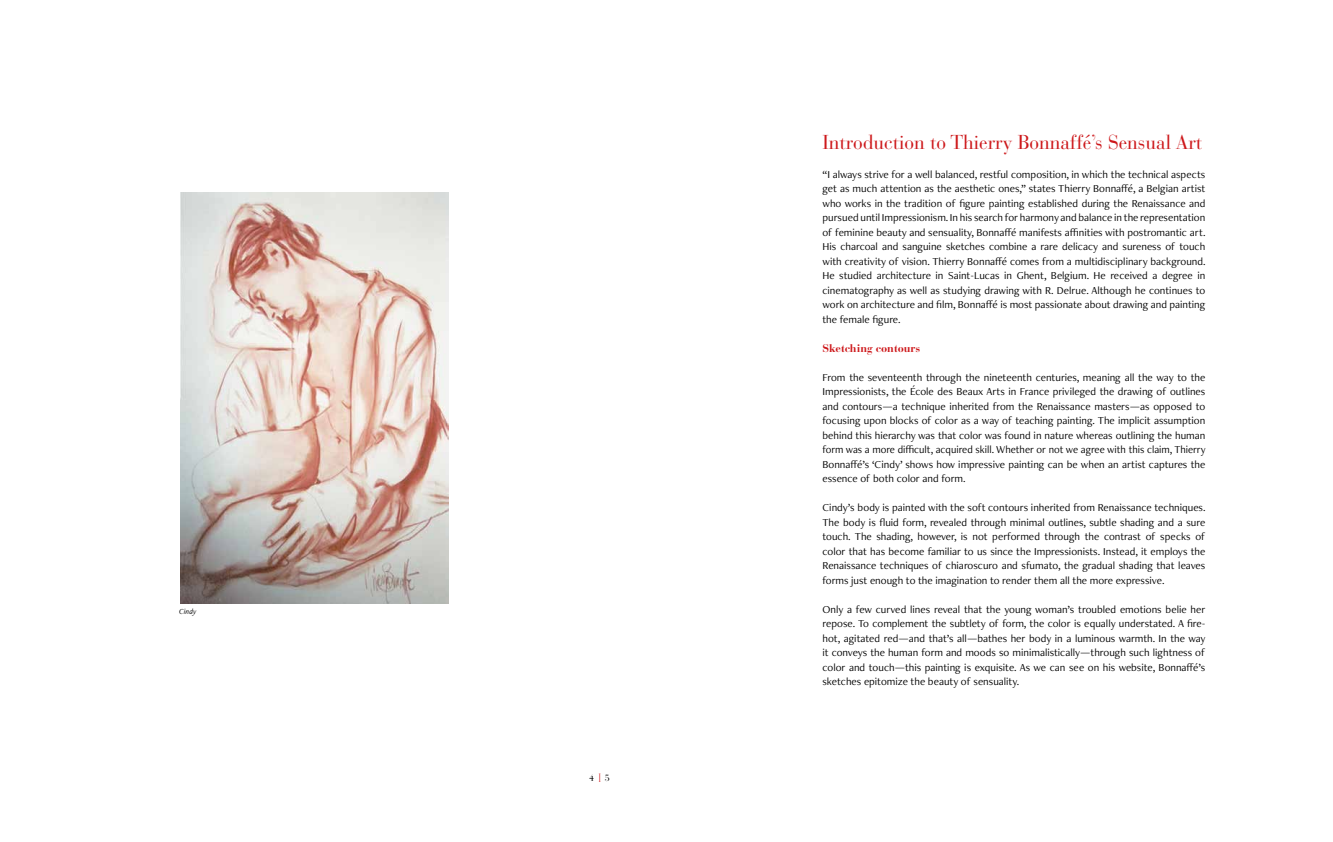
<style>
.page{position:relative;width:1333px;height:842px;background:#fff}
.page>*{position:absolute;margin:0;border:0;box-sizing:border-box;transform-origin:0 0}
.t1{font:20px "Bauer Bodoni Std";color:#cd171a;scale:.96 1}
.t2{font:12px "Bauer Bodoni Std";color:#cd171a;scale:.5 1}
.t3{font:11px/14.5px "Freight Neo Pro";color:#000;text-align:justify}
.t4{font:700 11px "Bauer Bodoni Std";color:#cd171a}
.t5{font:9px "Bauer Bodoni Std";color:#000}
.t6{font:italic 8px "Freight Neo Pro";color:#000}
.s1{font-size:9px;color:#000}
</style>
<div class="page">
<img style="left:180px;top:193px;width:268px;height:411px">
<p class="t6" style="left:179px;top:606px;width:19px">Cindy</p>
<p class="t2" style="left:598px;top:771px;width:24px">I <span class="s1">5</span></p>
<p class="t5" style="left:589px;top:773px;width:7px">4</p>
<h1 class="t1" style="left:822px;top:130px;width:397px">Introduction to Thierry Bonnaffé’s Sensual Art</h1>
<p class="t3" style="left:822px;top:166px;width:384px">“I always strive for a well balanced, restful composition, in which the technical aspects get as much attention as the aesthetic ones,” states Thierry Bonnaffé, a Belgian artist who works in the tradition of figure painting established during the Renaissance and pursued until Impressionism. In his search for harmony and balance in the representation of feminine beauty and sensuality, Bonnaffé manifests affinities with postromantic art.<br>His charcoal and sanguine sketches combine a rare delicacy and sureness of touch with creativity of vision. Thierry Bonnaffé comes from a multidisciplinary background.<br>He studied architecture in Saint-Lucas in Ghent, Belgium. He received a degree in cinematography as well as studying drawing with R. Delrue. Although he continues to work on architecture and film, Bonnaffé is most passionate about drawing and painting the female figure.</p>
<p class="t4" style="left:822px;top:341px;width:99px">Sketching contours</p>
<p class="t3" style="left:822px;top:369px;width:384px">From the seventeenth through the nineteenth centuries, meaning all the way to the Impressionists, the École des Beaux Arts in France privileged the drawing of outlines and contours—a technique inherited from the Renaissance masters—as opposed to focusing upon blocks of color as a way of teaching painting. The implicit assumption behind this hierarchy was that color was found in nature whereas outlining the human form was a more difficult, acquired skill. Whether or not we agree with this claim, Thierry Bonnaffé’s ‘Cindy’ shows how impressive painting can be when an artist captures the essence of both color and form.</p>
<p class="t3" style="left:822px;top:500px;width:384px">Cindy’s body is painted with the soft contours inherited from Renaissance techniques.<br>The body is fluid form, revealed through minimal outlines, subtle shading and a sure touch. The shading, however, is not performed through the contrast of specks of color that has become familiar to us since the Impressionists. Instead, it employs the Renaissance techniques of chiaroscuro and sfumato, the gradual shading that leaves forms just enough to the imagination to render them all the more expressive.</p>
<p class="t3" style="left:822px;top:601px;width:384px">Only a few curved lines reveal that the young woman’s troubled emotions belie her repose. To complement the subtlety of form, the color is equally understated. A fire&shy;hot, agitated red—and that’s all—bathes her body in a luminous warmth. In the way it conveys the human form and moods so minimalistically—through such lightness of color and touch—this painting is exquisite. As we can see on his website, Bonnaffé’s sketches epitomize the beauty of sensuality.</p>
</div>
